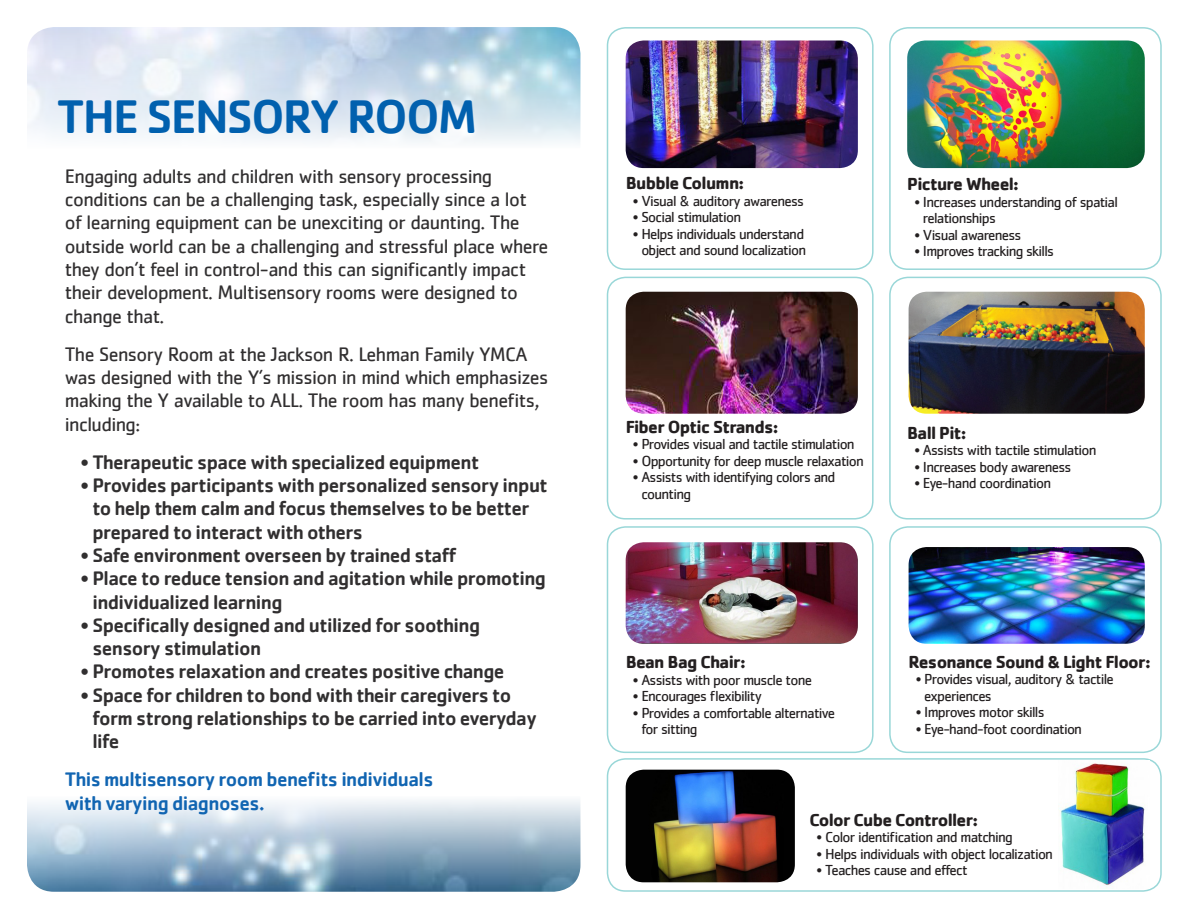
<style>
.page{position:relative;width:1188px;height:918px;background:#fff}
.page>*{position:absolute;margin:0;border:0;box-sizing:border-box;transform-origin:0 0}
.t1{font:500 48.6px "Cachet";letter-spacing:-.04em;color:#0160ae}
.t2{font:500 20.25px/23.2px "Cachet";letter-spacing:-.03em;color:#312f30}
.t3{font:20.25px/23.2px "Cachet";letter-spacing:-.03em;color:#312f30}
.t4{font:500 20.25px/23.2px "Cachet";letter-spacing:-.03em;color:#1165b2}
.t5{font:700 18px "Cachet";letter-spacing:-.04em;color:#231f20}
.t6{font:15px/16.5px "Cachet";letter-spacing:-.05em;color:#231f20}
</style>
<div class="page">
<div style="left:607px;top:758px;width:555px;height:134px;border:2px solid #99d7d8;border-radius:18px"></div>
<div style="left:607px;top:526px;width:267px;height:227px;border:2px solid #99d7d8;border-radius:18px"></div>
<div style="left:889px;top:526px;width:273px;height:227px;border:2px solid #99d7d8;border-radius:18px"></div>
<div style="left:607px;top:27px;width:267px;height:243px;border:2px solid #99d7d8;border-radius:18px"></div>
<div style="left:889px;top:27px;width:273px;height:243px;border:2px solid #99d7d8;border-radius:18px"></div>
<div style="left:607px;top:277px;width:267px;height:243px;border:2px solid #99d7d8;border-radius:18px"></div>
<div style="left:889px;top:277px;width:273px;height:243px;border:2px solid #99d7d8;border-radius:18px"></div>
<img style="left:907px;top:40px;width:238px;height:128px">
<img style="left:626px;top:542px;width:232px;height:102px">
<img style="left:909px;top:547px;width:236px;height:97px">
<img style="left:1060px;top:761px;width:89px;height:127px">
<img style="left:626px;top:770px;width:169px;height:112px">
<img style="left:626px;top:40px;width:232px;height:128px">
<img style="left:909px;top:292px;width:236px;height:122px">
<img style="left:626px;top:292px;width:232px;height:122px">
<img style="left:27px;top:800px;width:553px;height:92px">
<img style="left:27px;top:27px;width:553px;height:116px">
<p class="t1" style="left:57px;top:87px;width:422px">THE SENSORY ROOM</p>
<p class="t3" style="left:65px;top:164px;width:485px">Engaging adults and children with sensory processing conditions can be a challenging task, especially since a lot of learning equipment can be unexciting or daunting. The outside world can be a challenging and stressful place where they don’t feel in control-and this can significantly impact their development. Multisensory rooms were designed to change that.</p>
<p class="t3" style="left:65px;top:342px;width:485px">The Sensory Room at the Jackson R. Lehman Family YMCA was designed with the Y’s mission in mind which emphasizes making the Y available to ALL. The room has many benefits, including:</p>
<p class="t2" style="left:81px;top:450px;width:400px">• Therapeutic space with specialized equipment</p>
<p class="t2" style="left:92px;top:473px;width:457px;text-indent:-12px">• Provides participants with personalized sensory input to help them calm and focus themselves to be better prepared to interact with others</p>
<p class="t2" style="left:81px;top:543px;width:377px">• Safe environment overseen by trained staff</p>
<p class="t2" style="left:92px;top:566px;width:455px;text-indent:-12px">• Place to reduce tension and agitation while promoting individualized learning</p>
<p class="t2" style="left:92px;top:613px;width:389px;text-indent:-12px">• Specifically designed and utilized for soothing sensory stimulation</p>
<p class="t2" style="left:81px;top:659px;width:425px">• Promotes relaxation and creates positive change</p>
<p class="t2" style="left:92px;top:683px;width:446px;text-indent:-12px">• Space for children to bond with their caregivers to form strong relationships to be carried into everyday life</p>
<p class="t4" style="left:65px;top:767px;width:370px">This multisensory room benefits individuals with varying diagnoses.</p>
<p class="t5" style="left:626px;top:171px;width:120px">Bubble Column:</p>
<p class="t6" style="left:633px;top:192px;width:173px">• Visual &amp; auditory awareness</p>
<p class="t6" style="left:633px;top:209px;width:110px">• Social stimulation</p>
<p class="t6" style="left:633px;top:225px;width:175px;text-align:center">• Helps individuals understand object and sound localization</p>
<p class="t5" style="left:907px;top:172px;width:113px">Picture Wheel:</p>
<p class="t6" style="left:923px;top:193px;width:197px;text-indent:-9px">• Increases understanding of spatial relationships</p>
<p class="t6" style="left:914px;top:226px;width:109px">• Visual awareness</p>
<p class="t6" style="left:914px;top:243px;width:141px">• Improves tracking skills</p>
<p class="t5" style="left:626px;top:415px;width:154px">Fiber Optic Strands:</p>
<p class="t6" style="left:633px;top:436px;width:223px">• Provides visual and tactile stimulation</p>
<p class="t6" style="left:633px;top:452px;width:233px">• Opportunity for deep muscle relaxation</p>
<p class="t6" style="left:641px;top:469px;width:196px;text-indent:-9px">• Assists with identifying colors and counting</p>
<p class="t5" style="left:907px;top:421px;width:61px">Ball Pit:</p>
<p class="t6" style="left:914px;top:442px;width:184px">• Assists with tactile stimulation</p>
<p class="t6" style="left:914px;top:458px;width:159px">• Increases body awareness</p>
<p class="t6" style="left:914px;top:475px;width:138px">• Eye-hand coordination</p>
<p class="t5" style="left:626px;top:651px;width:122px">Bean Bag Chair:</p>
<p class="t6" style="left:633px;top:671px;width:181px">• Assists with poor muscle tone</p>
<p class="t6" style="left:633px;top:688px;width:131px">• Encourages flexibility</p>
<p class="t6" style="left:641px;top:704px;width:195px;text-indent:-9px">• Provides a comfortable alternative for sitting</p>
<p class="t5" style="left:909px;top:650px;width:244px">Resonance Sound &amp; Light Floor:</p>
<p class="t6" style="left:924px;top:671px;width:191px;text-indent:-9px">• Provides visual, auditory &amp; tactile experiences</p>
<p class="t6" style="left:916px;top:704px;width:130px">• Improves motor skills</p>
<p class="t6" style="left:916px;top:720px;width:168px">• Eye-hand-foot coordination</p>
<p class="t5" style="left:809px;top:808px;width:170px">Color Cube Controller:</p>
<p class="t6" style="left:817px;top:829px;width:198px">• Color identification and matching</p>
<p class="t6" style="left:817px;top:845px;width:238px">• Helps individuals with object localization</p>
<p class="t6" style="left:817px;top:862px;width:153px">• Teaches cause and effect</p>
</div>
